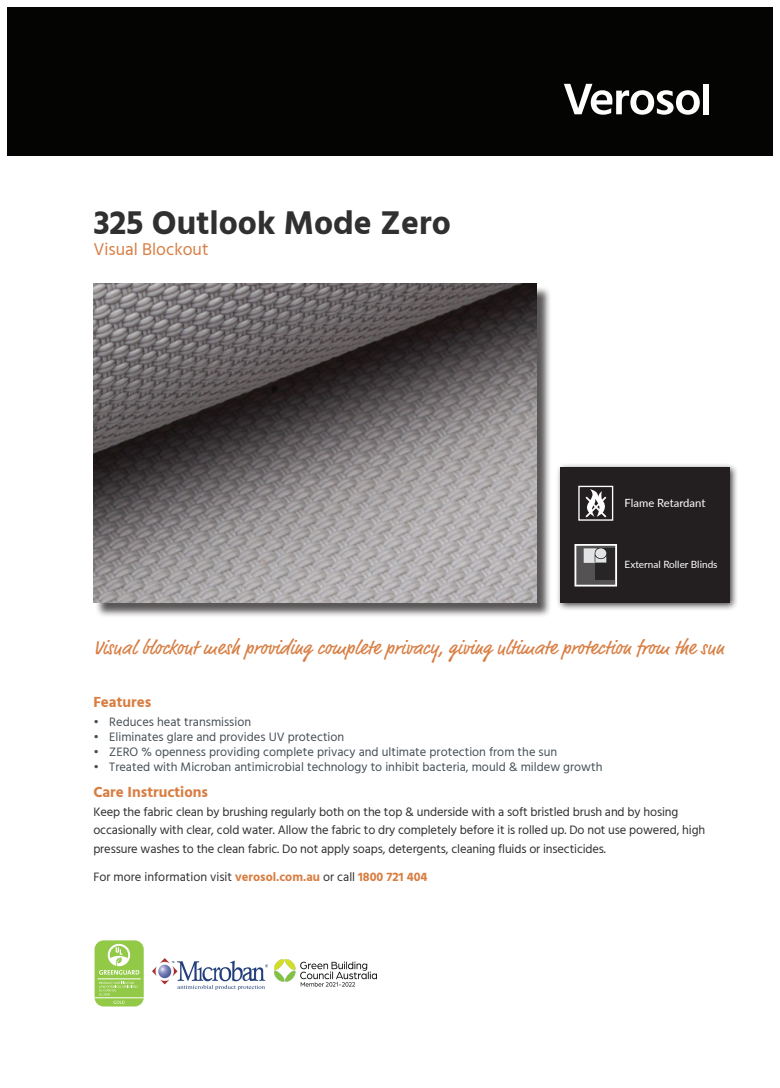
<style>
.page{position:relative;width:780px;height:1088px;background:#fff}
.page>*{position:absolute;margin:0;border:0;box-sizing:border-box;transform-origin:0 0}
.t1{font:700 33.75px "Hind";color:#2f302f}
.t2{font:20px "Market Pro";letter-spacing:.01em;color:#d87e43}
.t3{font:17.5px "Hind";color:#d87e43}
.t4{font:700 15px "Hind";color:#d87e43}
.t5{font:12.5px/18.8px "Hind";letter-spacing:-.01em;color:#2f302f}
.t6{font:12.5px "Hind";color:#464f56}
.t7{font:11.25px "Lato";color:#fff}
.t8{font:10px "Lato";color:#fff}
.s1{font-weight:700;color:#d87e43}
</style>
<div class="page">
<div style="left:7px;top:7px;width:765px;height:149px;background:#040503"></div>
<svg style="left:564px;top:84px;width:135px;height:31px"></svg>
<div style="left:703px;top:84px;width:6px;height:30px;background:#fff"></div>
<div style="left:95px;top:285px;width:457px;height:333px;background:#231f20;opacity:.75"></div>
<img style="left:93px;top:283px;width:443px;height:319px">
<div style="left:555px;top:462px;width:184px;height:150px;background:#231f20;opacity:.86"></div>
<div style="left:560px;top:467px;width:169px;height:135px;background:#231f20"></div>
<svg style="left:578px;top:547px;width:35px;height:36px"></svg>
<svg style="left:583px;top:548px;width:30px;height:30px"></svg>
<div style="left:574px;top:544px;width:43px;height:42px;border:2px solid #fff"></div>
<div style="left:95px;top:940px;width:49px;height:66px;background:#92c947;border-radius:9px"></div>
<hr style="left:95px;top:997px;width:49px;height:1px;background:#fff">
<svg style="left:113px;top:1001px;width:12px;height:3px"></svg>
<svg style="left:99px;top:982px;width:39px;height:13px"></svg>
<hr style="left:97px;top:978px;width:44px;height:1px;background:#fff">
<svg style="left:99px;top:944px;width:40px;height:30px"></svg>
<img style="left:275px;top:959px;width:102px;height:28px">
<img style="left:153px;top:959px;width:114px;height:30px">
<div style="left:578px;top:486px;width:35px;height:35px;border:1px solid #fff"></div>
<svg style="left:585px;top:489px;width:22px;height:29px"></svg>
<p class="t1" style="left:93px;top:203px;width:359px">325 Outlook Mode Zero</p>
<p class="t3" style="left:93px;top:237px;width:117px">Visual Blockout</p>
<p class="t7" style="left:624px;top:495px;width:82px">Flame Retardant</p>
<p class="t8" style="left:624px;top:557px;width:94px">External Roller Blinds</p>
<p class="t2" style="left:93px;top:634px;width:632px">Visual blockout mesh providing complete privacy, giving ultimate protection from the sun</p>
<p class="t4" style="left:93px;top:693px;width:59px">Features</p>
<p class="t6" style="left:93px;top:713px;width:159px">• Reduces heat transmission</p>
<p class="t6" style="left:93px;top:728px;width:252px">• Eliminates glare and provides UV protection</p>
<p class="t6" style="left:93px;top:743px;width:465px">• ZERO % openness providing complete privacy and ultimate protection from the sun</p>
<p class="t6" style="left:93px;top:758px;width:510px">• Treated with Microban antimicrobial technology to inhibit bacteria, mould &amp; mildew growth</p>
<p class="t4" style="left:93px;top:783px;width:116px">Care Instructions</p>
<p class="t5" style="left:93px;top:803px;width:613px">Keep the fabric clean by brushing regularly both on the top &amp; underside with a soft bristled brush and by hosing occasionally with clear, cold water. Allow the fabric to dry completely before it is rolled up. Do not use powered, high pressure washes to the clean fabric. Do not apply soaps, detergents, cleaning fluids or insecticides.</p>
<p class="t5" style="left:93px;top:868px;width:336px">For more information visit <span class="s1">verosol.com.au</span> or call <span class="s1">1800 721 404</span></p>
</div>
